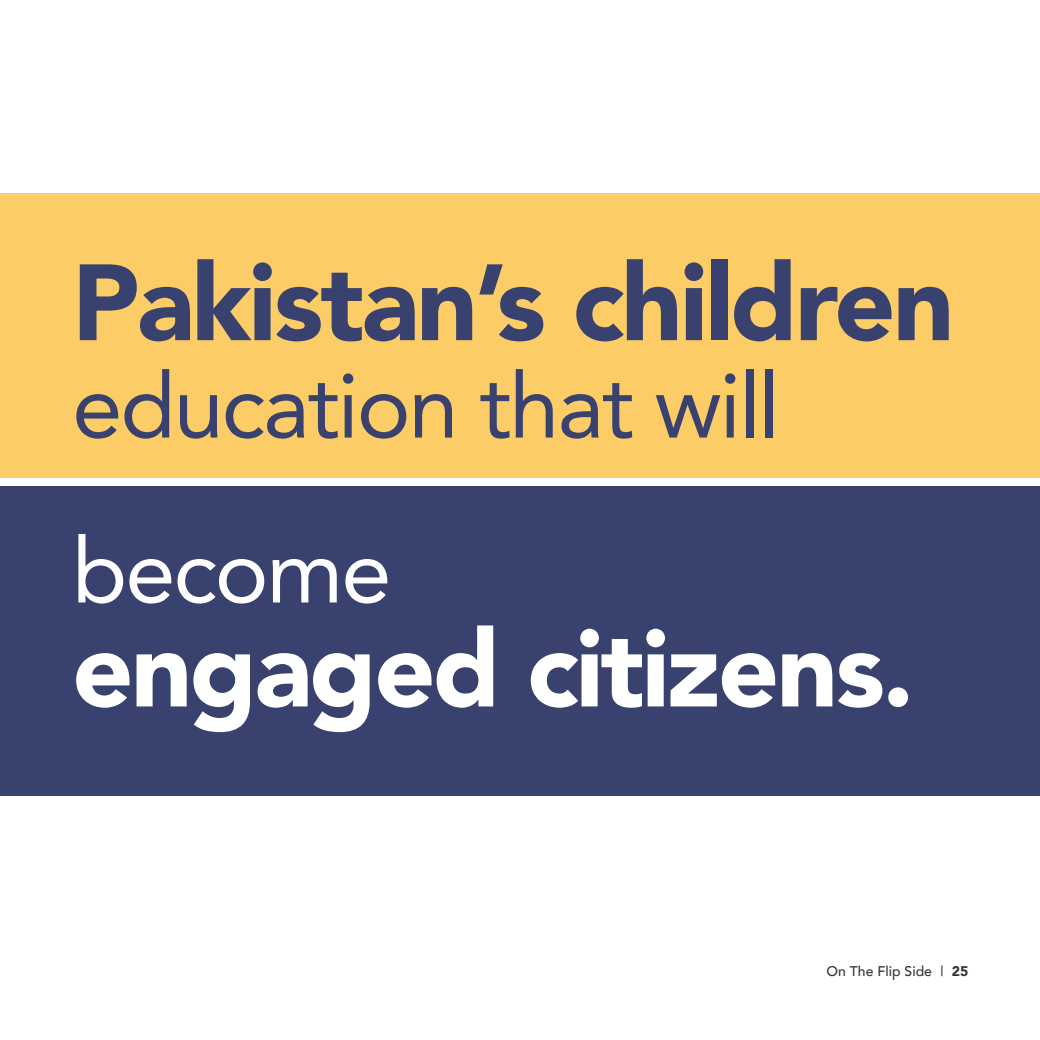
<style>
.page{position:relative;width:1040px;height:1040px;background:#fff}
.page>*{position:absolute;margin:0;border:0;box-sizing:border-box;transform-origin:0 0}
.t1{font:900 107.1px "Avenir";letter-spacing:-.025em;color:#39416f}
.t2{font:900 107.1px "Avenir";letter-spacing:-.025em;color:#fff}
.t3{font:90.48px "Avenir";letter-spacing:-.025em;color:#39416f}
.t4{font:90.48px "Avenir";letter-spacing:-.025em;color:#fff}
.t5{font:500 14px "Avenir";color:#393535}
.s1{font-weight:900}
</style>
<div class="page">
<div style="left:0;top:486px;width:1040px;height:310px;background:#39416f"></div>
<div style="left:0;top:193px;width:1040px;height:285px;background:#fccd66"></div>
<p class="t1" style="left:72px;top:211px;width:883px">Pakistan’s children</p>
<p class="t3" style="left:72px;top:333px;width:709px">education that will</p>
<p class="t4" style="left:72px;top:498px;width:321px">become</p>
<p class="t2" style="left:72px;top:577px;width:843px">engaged citizens.</p>
<p class="t5" style="left:826px;top:958px;width:143px">On The Flip Side | <span class="s1">25</span></p>
</div>
